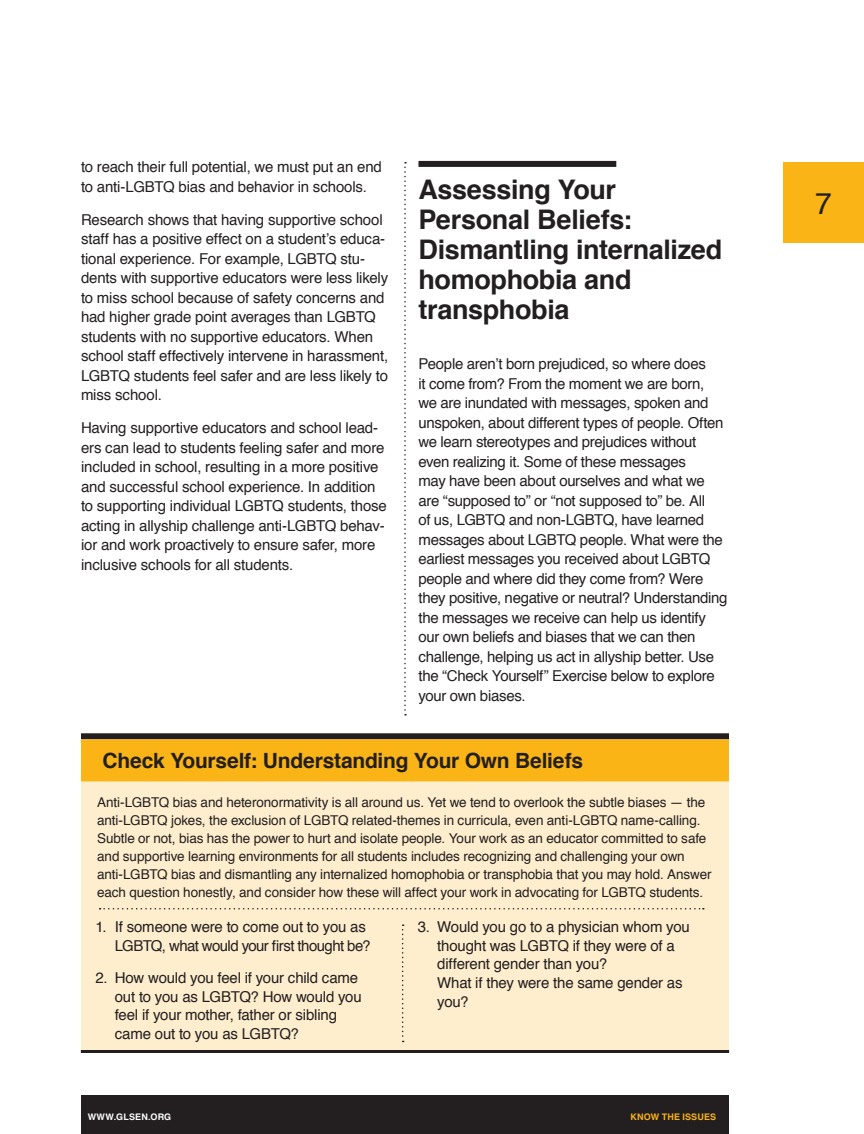
<style>
.page{position:relative;width:864px;height:1134px;background:#fff}
.page>*{position:absolute;margin:0;border:0;box-sizing:border-box;transform-origin:0 0}
.t1{font:30px "Helvetica";color:#231f20}
.Heading_1{font:700 27px/30px "Helvetica";letter-spacing:-.015em;color:#231f20}
.Chart_head_1{font:700 21px "Helvetica";letter-spacing:-.01em;color:#231f20}
.Body{font:15px/19.5px "Helvetica";letter-spacing:-.015em;color:#231f20}
.Body-2{font:13.5px/18px "Helvetica";letter-spacing:-.005em;color:#231f20}
.t2{font:700 9px "Helvetica";letter-spacing:.02em;color:#fff}
.t3{font:700 9px "Helvetica";letter-spacing:.015em;color:#fbb416}
</style>
<div class="page">
<div style="left:783px;top:162px;width:81px;height:81px;background:#fbb416"></div>
<div style="left:81px;top:733px;width:648px;height:320px;background:#feeece"></div>
<div style="left:81px;top:1096px;width:648px;height:38px;background:#231f20"></div>
<div style="left:418px;top:161px;width:198px;height:6px;background:#231f20"></div>
<div style="left:81px;top:733px;width:648px;height:6px;background:#231f20"></div>
<svg style="left:100px;top:908px;width:604px;height:2px"></svg>
<svg style="left:404px;top:162px;width:2px;height:554px"></svg>
<svg style="left:402px;top:924px;width:2px;height:118px"></svg>
<hr style="left:81px;top:1050px;width:648px;height:3px;background:#231f20">
<div style="left:81px;top:739px;width:648px;height:42px;background:#fbb416"></div>
<p class="Body" style="left:81px;top:158px;width:302px">to reach their full potential, we must put an end to anti-LGBTQ bias and behavior in schools.</p>
<p class="Body" style="left:81px;top:210px;width:309px">Research shows that having supportive school staff has a positive effect on a student’s educa&shy;tional experience. For example, LGBTQ stu&shy;dents with supportive educators were less likely to miss school because of safety concerns and had higher grade point averages than LGBTQ students with no supportive educators. When school staff effectively intervene in harassment, LGBTQ students feel safer and are less likely to miss school.</p>
<p class="Body" style="left:81px;top:419px;width:308px">Having supportive educators and school lead&shy;ers can lead to students feeling safer and more included in school, resulting in a more positive and successful school experience. In addition to supporting individual LGBTQ students, those acting in allyship challenge anti-LGBTQ behav&shy;ior and work proactively to ensure safer, more inclusive schools for all students.</p>
<p class="Heading_1" style="left:418px;top:175px;width:305px">Assessing Your<br>Personal Beliefs:<br>Dismantling internalized homophobia and transphobia</p>
<p class="Body" style="left:418px;top:355px;width:311px">People aren’t born prejudiced, so where does<br>it come from? From the moment we are born,<br>we are inundated with messages, spoken and unspoken, about different types of people. Often we learn stereotypes and prejudices without even realizing it. Some of these messages<br>may have been about ourselves and what we are “supposed to” or “not supposed to” be. All<br>of us, LGBTQ and non-LGBTQ, have learned messages about LGBTQ people. What were the earliest messages you received about LGBTQ people and where did they come from? Were they positive, negative or neutral? Understanding the messages we receive can help us identify our own beliefs and biases that we can then challenge, helping us act in allyship better. Use the “Check Yourself” Exercise below to explore your own biases.</p>
<p class="Chart_head_1" style="left:103px;top:744px;width:482px">Check Yourself: Understanding Your Own Beliefs</p>
<p class="Body-2" style="left:97px;top:794px;width:616px">Anti-LGBTQ bias and heteronormativity is all around us. Yet we tend to overlook the subtle biases — the anti-LGBTQ jokes, the exclusion of LGBTQ related-themes in curricula, even anti-LGBTQ name-calling.<br>Subtle or not, bias has the power to hurt and isolate people. Your work as an educator committed to safe and supportive learning environments for all students includes recognizing and challenging your own anti-LGBTQ bias and dismantling any internalized homophobia or transphobia that you may hold. Answer each question honestly, and consider how these will affect your work in advocating for LGBTQ students.</p>
<p class="Body" style="left:95px;top:918px;width:277px;line-height:18.8px;text-align:right">1. If someone were to come out to you as<br>LGBTQ, what would your first thought be?</p>
<p class="Body" style="left:115px;top:969px;width:248px;line-height:18.8px;text-indent:-20px">2. How would you feel if your child came out to you as LGBTQ? How would you feel if your mother, father or sibling came out to you as LGBTQ?</p>
<p class="Body" style="left:437px;top:918px;width:254px;line-height:18.8px;text-indent:-20px">3. Would you go to a physician whom you thought was LGBTQ if they were of a different gender than you?<br>What if they were the same gender as you?</p>
<p class="t2" style="left:88px;top:1109px;width:85px">WWW.GLSEN.ORG</p>
<p class="t3" style="left:631px;top:1109px;width:87px">KNOW THE ISSUES</p>
<h1 class="t1" style="left:815px;top:180px;width:18px">7</h1>
</div>
